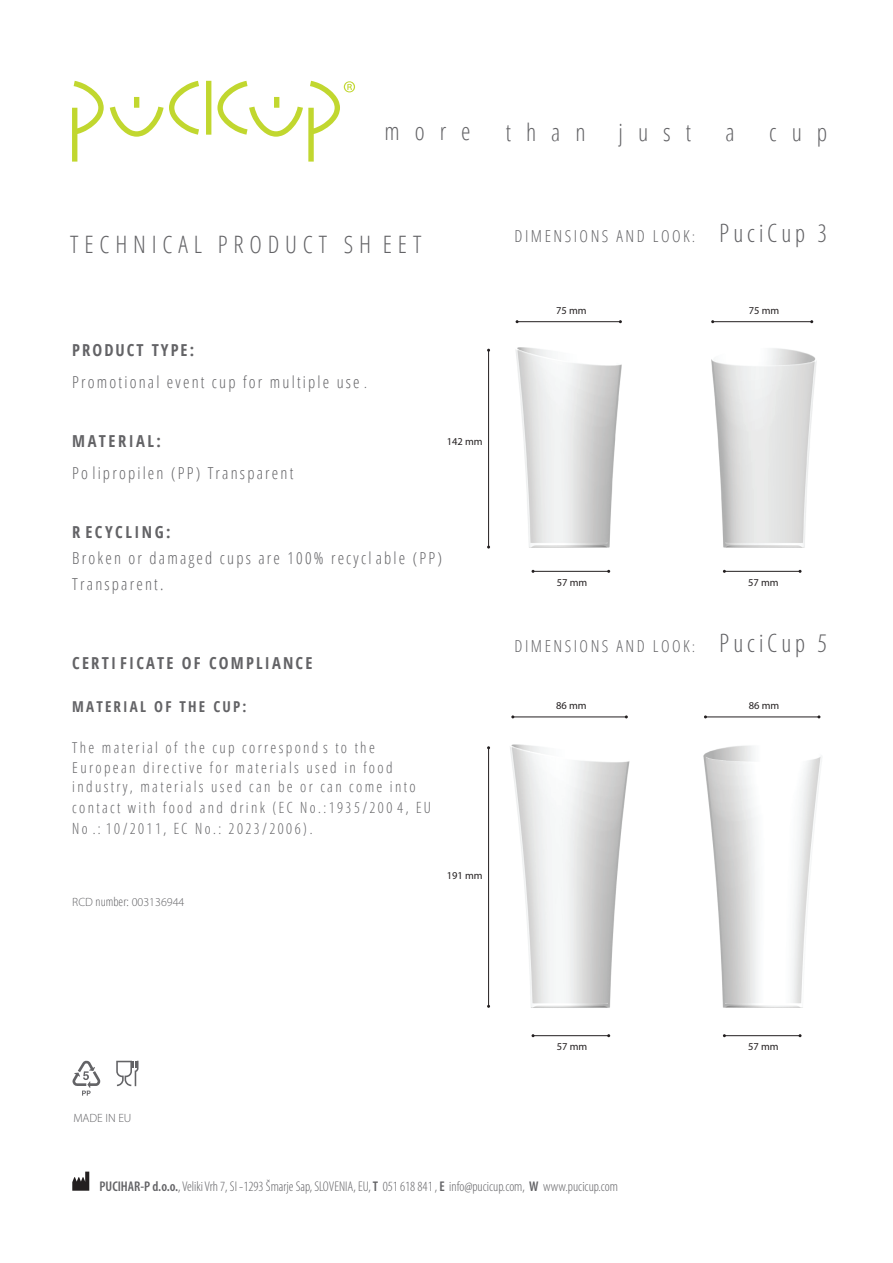
<style>
.page{position:relative;width:893px;height:1263px;background:#fff}
.page>*{position:absolute;margin:0;border:0;box-sizing:border-box;transform-origin:0 0}
.t1{font:300 condensed 24px "Open Sans";letter-spacing:.245em;color:#636366}
.t2{font:300 condensed 16.5px/31.8px "Open Sans";letter-spacing:.13em;color:#636366}
.t3{font:300 condensed 16.5px "Open Sans";letter-spacing:.15em;color:#636366}
.t4{font:300 condensed 16.5px "Myriad Pro";letter-spacing:.15em;color:#636366}
.t5{font:700 condensed 16.5px "Open Sans";letter-spacing:.13em;color:#636366}
.t6{font:700 condensed 16.5px "Open Sans";letter-spacing:.15em;color:#636366}
.t7{font:300 condensed 15px/19.8px "Open Sans";letter-spacing:.155em;color:#636366}
.t8{font:700 condensed 15px "Open Sans";letter-spacing:.145em;color:#636366}
.t9{font:300 condensed 14.1px "Myriad Pro";color:#636366}
.t10{font:300 12px "Myriad Pro";color:#636366}
.t11{font:10.5px "Myriad Pro";color:#231f20}
.s1{font-weight:700}
.s2{font-family:"Myriad Pro"}
.s3{font-family:"Myriad Pro";font-size:16.5px}
.s4{font-family:"Open Sans";font-stretch:condensed}
.s5{font-family:"Myriad Pro";font-size:27px}
.s6{font-weight:600}
</style>
<div class="page">
<img style="left:510px;top:744px;width:120px;height:264px">
<img style="left:703px;top:745px;width:119px;height:263px">
<img style="left:516px;top:347px;width:106px;height:201px">
<img style="left:711px;top:348px;width:106px;height:200px">
<svg style="left:72px;top:81px;width:283px;height:81px"></svg>
<svg style="left:72px;top:1060px;width:28px;height:35px"></svg>
<svg style="left:116px;top:1061px;width:23px;height:25px"></svg>
<svg style="left:72px;top:1171px;width:17px;height:20px"></svg>
<hr style="left:533px;top:1035px;width:76px;height:1px;background:#231f20">
<hr style="left:533px;top:571px;width:76px;height:1px;background:#231f20">
<hr style="left:724px;top:1035px;width:76px;height:1px;background:#231f20">
<hr style="left:724px;top:571px;width:76px;height:1px;background:#231f20">
<hr style="left:513px;top:716px;width:113px;height:1px;background:#231f20">
<hr style="left:517px;top:321px;width:103px;height:1px;background:#231f20">
<hr style="left:705px;top:716px;width:114px;height:1px;background:#231f20">
<hr style="left:713px;top:321px;width:99px;height:1px;background:#231f20">
<hr style="left:488px;top:748px;width:1px;height:258px;background:#231f20">
<hr style="left:488px;top:350px;width:1px;height:197px;background:#231f20">
<h1 class="t1" style="left:384px;top:115px;width:88px">more</h1>
<h1 class="t1" style="left:506px;top:116px;width:81px">than</h1>
<h1 class="t1" style="left:618px;top:116px;width:74px">just</h1>
<h1 class="t1" style="left:726px;top:116px;width:11px">a</h1>
<h1 class="t1" style="left:769px;top:116px;width:60px">cup</h1>
<h1 class="t1" style="left:70px;top:228px;width:353px">TECHNICAL PRODUCT SH EET</h1>
<p class="t2" style="left:72px;top:334px;width:296px"><span class="s1">PRODUCT TYPE:<br></span>Promotional event cup for multiple use <span class="s2">.</span></p>
<p class="t6" style="left:72px;top:429px;width:90px">MATERIAL:</p>
<p class="t2" style="left:72px;top:456px;width:223px">Po lipropilen (PP) Transparent</p>
<p class="t11" style="left:447px;top:435px;width:37px">142 mm</p>
<p class="t6" style="left:72px;top:521px;width:100px">R ECYCLING:</p>
<p class="t2" style="left:72px;top:545px;width:371px;line-height:25.8px">Broken or damaged cups are 100% recycl able (PP)<br>Transparent.</p>
<p class="t5" style="left:72px;top:651px;width:242px">CERTI FICATE OF COMPLIANCE</p>
<p class="t8" style="left:72px;top:696px;width:176px">MATERIAL OF THE CUP:</p>
<p class="t7" style="left:72px;top:737px;width:360px">The material of the cup correspond s to the European directive for materials used in food industry, materials used can be or can come into contact with food and drink <span class="s3">(EC No.:1935/200 4, EU</span></p>
<p class="t4" style="left:72px;top:818px;width:242px">No .: 10/2011, EC No.: 2023/2006).</p>
<p class="t10" style="left:72px;top:894px;width:114px">RCD <span class="s4">number:</span> 003136944</p>
<p class="t11" style="left:447px;top:869px;width:37px">191 mm</p>
<p class="t3" style="left:515px;top:224px;width:314px">DIMENSIONS AND LOOK<span class="s2">:</span> <span class="s5">PuciCup 3</span></p>
<p class="t11" style="left:556px;top:304px;width:32px">75 mm</p>
<p class="t11" style="left:557px;top:576px;width:32px">57 mm</p>
<p class="t11" style="left:749px;top:304px;width:32px">75 mm</p>
<p class="t11" style="left:748px;top:576px;width:32px">57 mm</p>
<p class="t3" style="left:515px;top:634px;width:314px">DIMENSIONS AND LOOK<span class="s2">:</span> <span class="s5">PuciCup 5</span></p>
<p class="t11" style="left:556px;top:699px;width:32px">86 mm</p>
<p class="t11" style="left:749px;top:699px;width:32px">86 mm</p>
<p class="t10" style="left:73px;top:1111px;width:60px">MADE IN EU</p>
<p class="t11" style="left:557px;top:1040px;width:32px">57 mm</p>
<p class="t11" style="left:748px;top:1040px;width:32px">57 mm</p>
<p class="t9" style="left:99px;top:1178px;width:520px"><span class="s6">PUCIHAR-P d.o.o.</span>, Veliki Vrh 7, SI -1293 Šmarje Sap, SLOVENIA, EU, <span class="s6">T</span> 051 618 841 , <span class="s6">E</span> info@pucicup.com, <span class="s6">W</span> www.pucicup.com</p>
</div>
